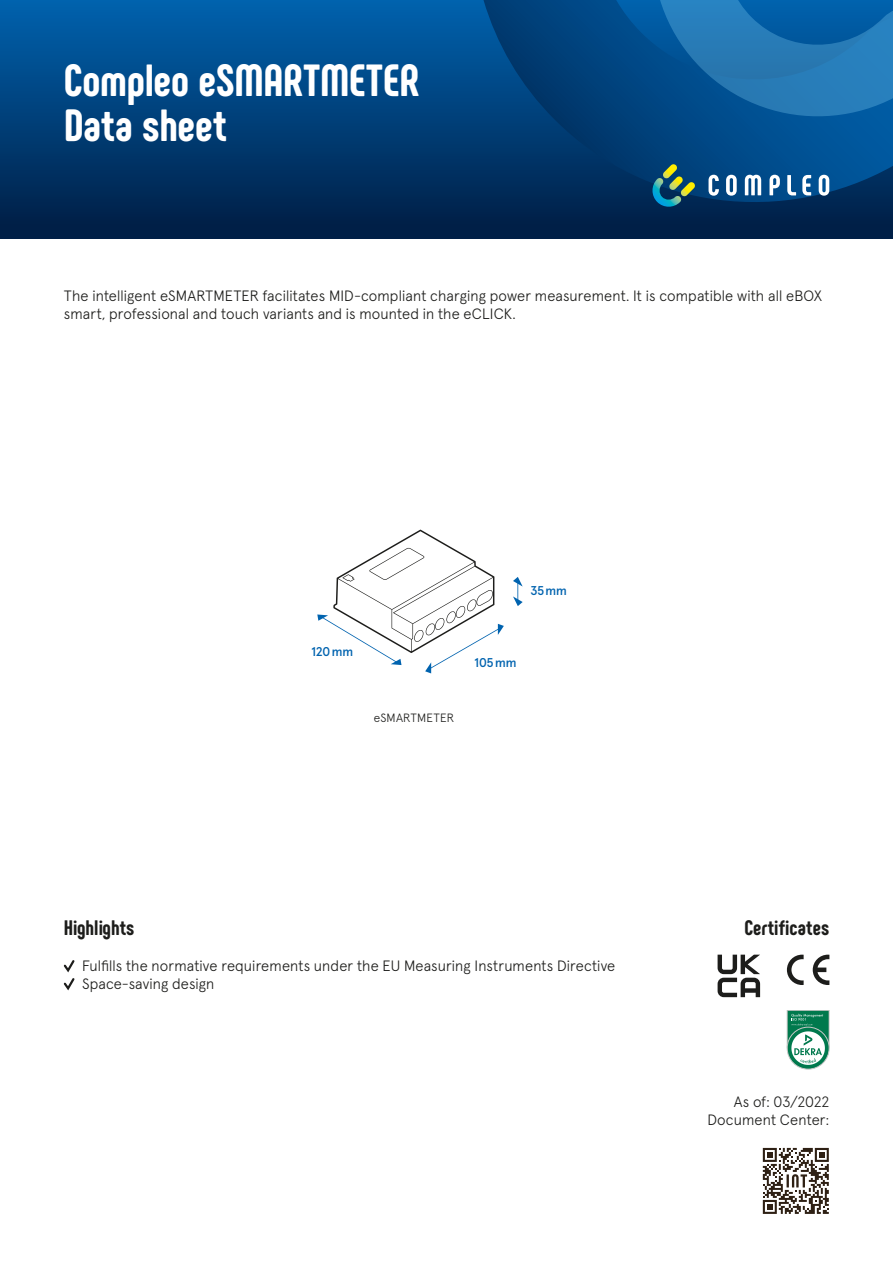
<style>
.page{position:relative;width:893px;height:1263px;background:#fff}
.page>*{position:absolute;margin:0;border:0;box-sizing:border-box;transform-origin:0 0}
.t1{font:800 45px/45px "Phenomena";color:#fff}
.t2{font:800 21px "Phenomena";color:#1d1d1b}
.t3{font:300 15px/18px "Apercu Pro";letter-spacing:.005em;color:#1d1d1b}
.t4{font:500 12.75px "Apercu Pro";color:#0063af}
.t5{font:300 12px "Apercu Pro";letter-spacing:.015em;color:#1d1d1b}
</style>
<div class="page">
<svg style="left:513px;top:577px;width:10px;height:29px"></svg>
<svg style="left:317px;top:530px;width:187px;height:144px"></svg>
<div style="left:0;top:0;width:893px;height:238px;background:linear-gradient(to bottom,#0062ae,#001d43)"></div>
<svg style="left:483px;top:0;width:410px;height:226px;background:#003c73"></svg>
<svg style="left:651px;top:0;width:242px;height:118px;background:#176cab"></svg>
<svg style="left:651px;top:164px;width:44px;height:44px;background:#2e666b"></svg>
<svg style="left:708px;top:175px;width:121px;height:21px"></svg>
<svg style="left:63px;top:960px;width:12px;height:31px"></svg>
<svg style="left:718px;top:955px;width:42px;height:42px"></svg>
<svg style="left:787px;top:955px;width:42px;height:30px"></svg>
<svg style="left:795px;top:1065px;width:26px;height:4px"></svg>
<svg style="left:787px;top:1027px;width:42px;height:42px"></svg>
<div style="left:787px;top:1027px;width:42px;height:42px;border:1px solid #c8c8c7;border-radius:50%"></div>
<svg style="left:787px;top:1010px;width:42px;height:55px"></svg>
<svg style="left:763px;top:1148px;width:66px;height:66px"></svg>
<h1 class="t1" style="left:64px;top:58px;width:357px">Compleo eSMARTMETER<br>Data sheet</h1>
<p class="t3" style="left:64px;top:285px;width:760px">The intelligent eSMARTMETER facilitates MID-compliant charging power measurement. It is compatible with all eBOX smart, professional and touch variants and is mounted in the eCLICK.</p>
<p class="t4" style="left:311px;top:641px;width:43px">120mm</p>
<p class="t4" style="left:530px;top:581px;width:38px">35mm</p>
<p class="t5" style="left:374px;top:708px;width:82px">eSMARTMETER</p>
<p class="t4" style="left:474px;top:653px;width:44px">105mm</p>
<h2 class="t2" style="left:64px;top:914px;width:72px">Highlights</h2>
<p class="t3" style="left:82px;top:955px;width:535px">Fulfills the normative requirements under the EU Measuring Instruments Directive<br>Space-saving design</p>
<h2 class="t2" style="left:744px;top:914px;width:86px">Certificates</h2>
<p class="t3" style="left:707px;top:1092px;width:123px;text-align:right">As of: 03/2022<br>Document Center:</p>
</div>
